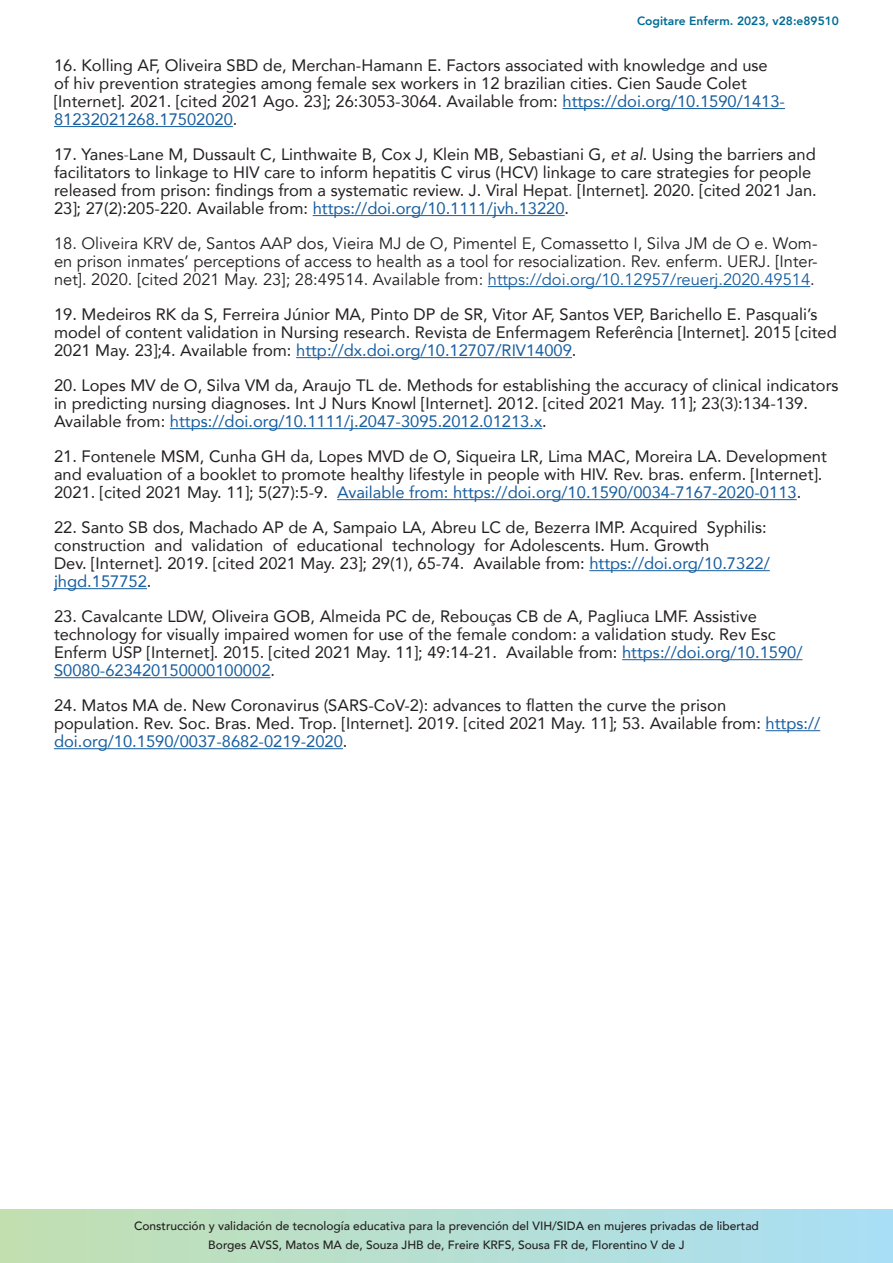
<style>
.page{position:relative;width:893px;height:1263px;background:#fff}
.page>*{position:absolute;margin:0;border:0;box-sizing:border-box;transform-origin:0 0}
.t1{font:16.5px/18px "Avenir";color:#231f20}
.Heading_3{font:16.5px/18px "Avenir";color:#231f20;text-align:justify}
.t2{font:500 12px/18.6px "Avenir";color:#231f20;text-align:center}
.t3{font:800 12px "Avenir";color:#006c95}
.s1{color:#175d9e}
.s2{font-family:"Calibri";font-weight:300}
.s3{font-style:italic}
.s4{color:#454c52}
</style>
<div class="page">
<svg style="left:0;top:1209px;width:893px;height:54px;background:#b6dfd2"></svg>
<hr style="left:562px;top:108px;width:223px;height:1px;background:#175d9e">
<hr style="left:54px;top:126px;width:179px;height:1px;background:#175d9e">
<hr style="left:313px;top:215px;width:252px;height:1px;background:#175d9e">
<hr style="left:488px;top:286px;width:322px;height:1px;background:#175d9e">
<hr style="left:296px;top:357px;width:276px;height:1px;background:#175d9e">
<hr style="left:170px;top:428px;width:372px;height:1px;background:#175d9e">
<hr style="left:337px;top:499px;width:460px;height:1px;background:#175d9e">
<hr style="left:589px;top:570px;width:181px;height:1px;background:#175d9e">
<hr style="left:54px;top:588px;width:93px;height:1px;background:#175d9e">
<hr style="left:622px;top:659px;width:180px;height:1px;background:#175d9e">
<hr style="left:54px;top:677px;width:216px;height:1px;background:#175d9e">
<hr style="left:765px;top:730px;width:55px;height:1px;background:#175d9e">
<hr style="left:54px;top:748px;width:289px;height:1px;background:#175d9e">
<p class="t3" style="left:637px;top:10px;width:203px">Cogitare Enferm. 2023, v28:e89510</p>
<p class="t1" style="left:54px;top:55px;width:733px">16. Kolling AF, Oliveira SBD de, Merchan-Hamann E. Factors associated with knowledge and use of hiv prevention strategies among female sex workers in 12 brazilian cities. Cien Saude Colet [Internet]. 2021. [cited 2021 Ago. 23]; 26:3053-3064. Available from: <span class="s1">https://doi.org/10.1590/1413- 81232021268.17502020</span>.</p>
<p class="t1" style="left:54px;top:144px;width:764px">17. Yanes<span class="s2">‐</span>Lane M, Dussault C, Linthwaite B, Cox J, Klein MB, Sebastiani G, <span class="s3">et al</span>. Using the barriers and facilitators to linkage to HIV care to inform hepatitis C virus (HCV) linkage to care strategies for people released from prison: findings from a systematic review. J. Viral Hepat<span class="s4">.</span> [Internet]. 2020. [cited 2021 Jan.<br>23]; 27(2):205-220. Available from: <span class="s1">https://doi.org/10.1111/jvh.13220</span>.</p>
<p class="Heading_3" style="left:54px;top:234px;width:765px">18. Oliveira KRV de, Santos AAP dos, Vieira MJ de O, Pimentel E, Comassetto I, Silva JM de O e. Wom&shy;en prison inmates’ perceptions of access to health as a tool for resocialization. Rev. enferm. UERJ. [Inter&shy;net]. 2020. [cited 2021 May. 23]; 28:49514. Available from: <span class="s1">https://doi.org/10.12957/reuerj.2020.49514</span>.</p>
<p class="t1" style="left:54px;top:304px;width:784px">19. Medeiros RK da S, Ferreira Júnior MA, Pinto DP de SR, Vitor AF, Santos VEP, Barichello E. Pasquali’s model of content validation in Nursing research. Revista de Enfermagem Referência [Internet]. 2015 [cited<br>2021 May. 23];4. Available from: <span class="s1">http://dx.doi.org/10.12707/RIV14009</span>.</p>
<p class="t1" style="left:54px;top:375px;width:786px">20. Lopes MV de O, Silva VM da, Araujo TL de. Methods for establishing the accuracy of clinical indicators in predicting nursing diagnoses. Int J Nurs Knowl [Internet]. 2012. [cited 2021 May. 11]; 23(3):134-139.<br>Available from: <span class="s1">https://doi.org/10.1111/j.2047-3095.2012.01213.x</span>.</p>
<p class="t1" style="left:54px;top:446px;width:774px">21. Fontenele MSM, Cunha GH da, Lopes MVD de O, Siqueira LR, Lima MAC, Moreira LA. Development and evaluation of a booklet to promote healthy lifestyle in people with HIV. Rev. bras. enferm. [Internet].<br>2021. [cited 2021 May. 11]; 5(27):5-9. <span class="s1">Available from: https://doi.org/10.1590/0034-7167-2020-0113</span>.</p>
<p class="t1" style="left:54px;top:517px;width:717px">22. Santo SB dos, Machado AP de A, Sampaio LA, Abreu LC de, Bezerra IMP. Acquired Syphilis: construction and validation of educational technology for Adolescents. Hum. Growth<br>Dev. [Internet]. 2019. [cited 2021 May. 23]; 29(1), 65-74. Available from: <span class="s1">https://doi.org/10.7322/ jhgd.157752</span>.</p>
<p class="t1" style="left:54px;top:606px;width:750px">23. Cavalcante LDW, Oliveira GOB, Almeida PC de, Rebouças CB de A, Pagliuca LMF. Assistive technology for visually impaired women for use of the female condom: a validation study. Rev Esc Enferm USP [Internet]. 2015. [cited 2021 May. 11]; 49:14-21. Available from: <span class="s1">https://doi.org/10.1590/ S0080-623420150000100002</span>.</p>
<p class="t1" style="left:54px;top:695px;width:768px">24. Matos MA de. New Coronavirus (SARS-CoV-2): advances to flatten the curve the prison<br>population. Rev. Soc. Bras. Med. Trop. [Internet]. 2019. [cited 2021 May. 11]; 53. Available from: <span class="s1">https:// doi.org/10.1590/0037-8682-0219-2020</span>.</p>
<p class="t2" style="left:134px;top:1216px;width:626px">Construcción y validación de tecnología educativa para la prevención del VIH/SIDA en mujeres privadas de libertad<br>Borges AVSS, Matos MA de, Souza JHB de, Freire KRFS, Sousa FR de, Florentino V de J</p>
</div>
